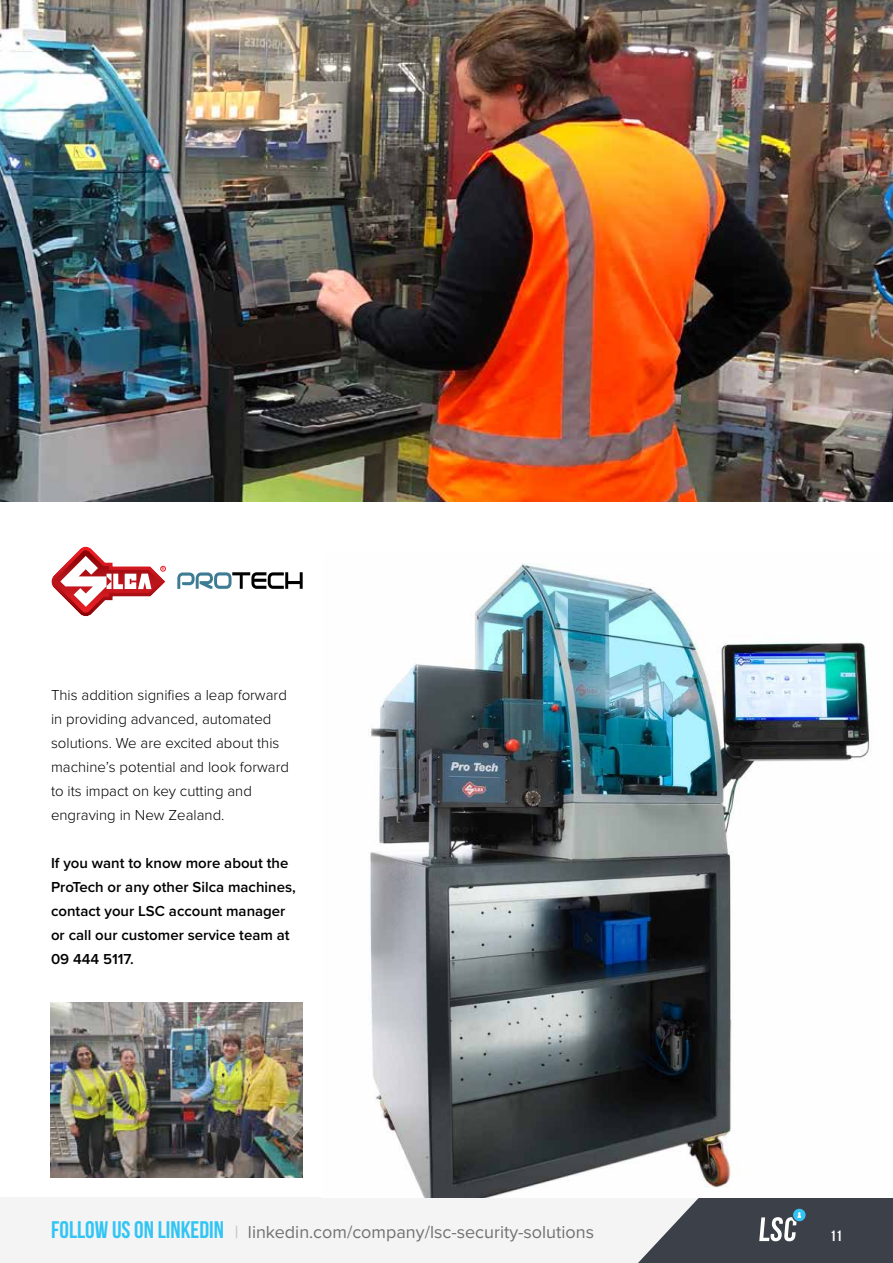
<style>
.page{position:relative;width:893px;height:1263px;background:#fff}
.page>*{position:absolute;margin:0;border:0;box-sizing:border-box;transform-origin:0 0}
.t1{font:700 24px "Bebas Neue";color:#32c5f4}
.t2{font:18px "Proxima Nova";color:#727272}
.t3{font:300 15px/24px "Proxima Nova";color:#000101}
.t4{font:600 15px/24px "Proxima Nova";color:#000101}
.t5{font:700 15px "Bebas Neue";color:#fff}
.s1{color:#bcbec0}
</style>
<div class="page">
<div style="left:0;top:1197px;width:830px;height:66px;background:#f4f4f4"></div>
<svg style="left:638px;top:1198px;width:255px;height:65px"></svg>
<img style="left:0;top:0;width:893px;height:502px">
<img style="left:51px;top:1002px;width:251px;height:176px">
<svg style="left:51px;top:546px;width:115px;height:71px"></svg>
<img style="left:370px;top:563px;width:500px;height:634px">
<svg style="left:177px;top:572px;width:126px;height:17px"></svg>
<p class="t3" style="left:51px;top:683px;width:240px">This addition signifies a leap forward in providing advanced, automated solutions. We are excited about this machine’s potential and look forward to its impact on key cutting and engraving in New Zealand.</p>
<p class="t4" style="left:51px;top:851px;width:246px">If you want to know more about the<br>ProTech or any other Silca machines, contact your LSC account manager or call our customer service team at<br>09 444 5117.</p>
<h1 class="t1" style="left:51px;top:1217px;width:174px">FOLLOW US ON LINKEDIN</h1>
<p class="t5" style="left:830px;top:1228px;width:13px">11</p>
<p class="t2" style="left:235px;top:1219px;width:361px"><span class="s1">|</span> linkedin.com/company/lsc-security-solutions</p>
</div>
